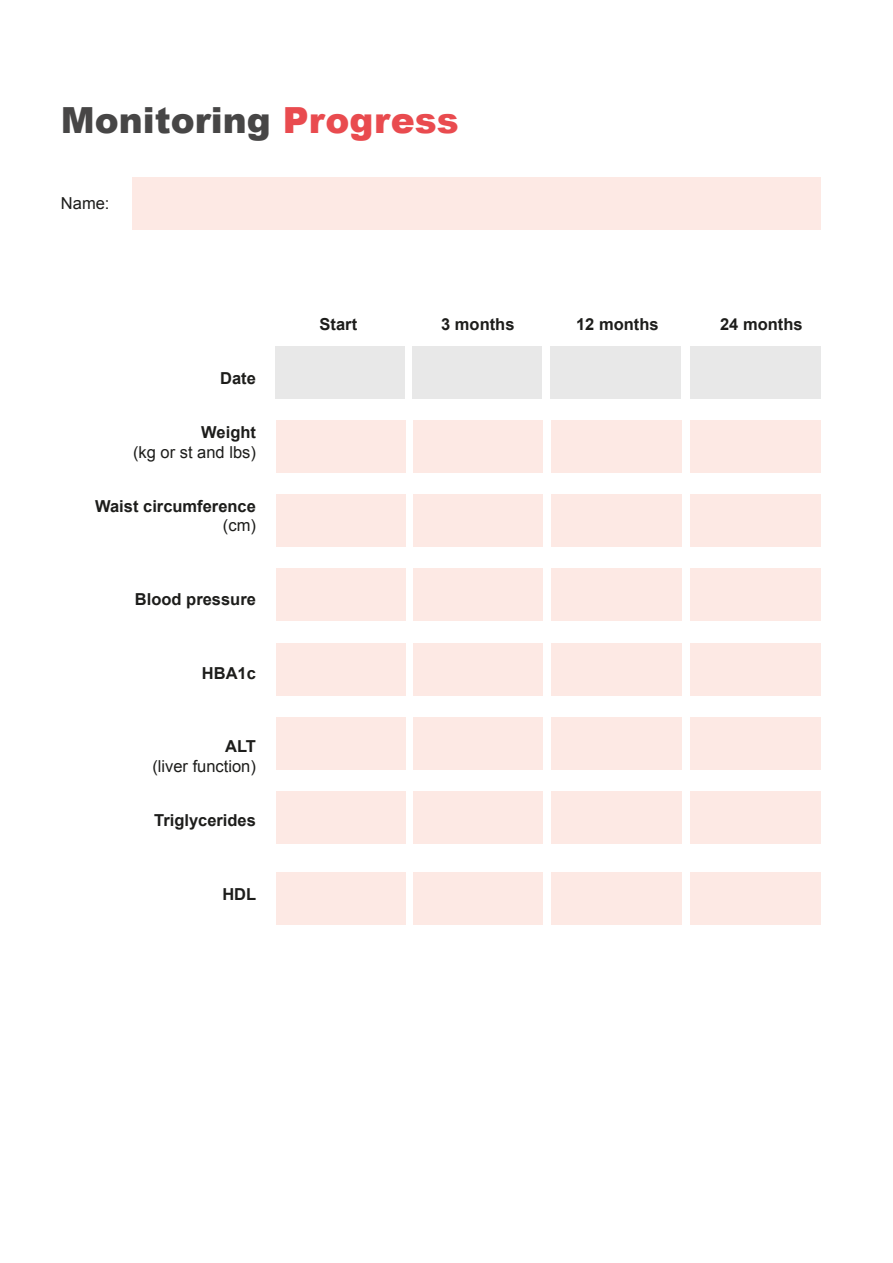
<style>
.page{position:relative;width:893px;height:1263px;background:#fff}
.page>*{position:absolute;margin:0;border:0;box-sizing:border-box;transform-origin:0 0}
.t1{font:900 36px "Arial";color:#474646}
.t2{font:700 16.5px/19.8px "Arial";color:#1d1d1b;text-align:right}
.t3{font:16.5px/19.8px "Arial";color:#1d1d1b;text-align:right}
.s1{color:#e94b4f}
.s2{font-weight:700}
.s3{font-weight:400}
</style>
<div class="page">
<div style="left:132px;top:177px;width:689px;height:53px;background:#fde9e4"></div>
<div style="left:276px;top:346px;width:129px;height:52px;background:#e8e8e8"></div>
<div style="left:413px;top:346px;width:129px;height:52px;background:#e8e8e8"></div>
<div style="left:550px;top:346px;width:131px;height:52px;background:#e8e8e8"></div>
<div style="left:690px;top:346px;width:131px;height:52px;background:#e8e8e8"></div>
<div style="left:276px;top:420px;width:129px;height:53px;background:#fde9e4"></div>
<div style="left:413px;top:420px;width:130px;height:53px;background:#fde9e4"></div>
<div style="left:551px;top:420px;width:131px;height:53px;background:#fde9e4"></div>
<div style="left:690px;top:420px;width:131px;height:53px;background:#fde9e4"></div>
<div style="left:276px;top:494px;width:129px;height:53px;background:#fde9e4"></div>
<div style="left:413px;top:494px;width:130px;height:53px;background:#fde9e4"></div>
<div style="left:551px;top:494px;width:131px;height:53px;background:#fde9e4"></div>
<div style="left:690px;top:494px;width:131px;height:53px;background:#fde9e4"></div>
<div style="left:276px;top:569px;width:129px;height:52px;background:#fde9e4"></div>
<div style="left:413px;top:569px;width:130px;height:52px;background:#fde9e4"></div>
<div style="left:551px;top:569px;width:131px;height:52px;background:#fde9e4"></div>
<div style="left:690px;top:569px;width:131px;height:52px;background:#fde9e4"></div>
<div style="left:276px;top:643px;width:129px;height:52px;background:#fde9e4"></div>
<div style="left:413px;top:643px;width:130px;height:52px;background:#fde9e4"></div>
<div style="left:551px;top:643px;width:131px;height:52px;background:#fde9e4"></div>
<div style="left:690px;top:643px;width:131px;height:52px;background:#fde9e4"></div>
<div style="left:276px;top:717px;width:129px;height:53px;background:#fde9e4"></div>
<div style="left:413px;top:717px;width:130px;height:53px;background:#fde9e4"></div>
<div style="left:551px;top:717px;width:131px;height:53px;background:#fde9e4"></div>
<div style="left:690px;top:717px;width:131px;height:53px;background:#fde9e4"></div>
<div style="left:276px;top:791px;width:129px;height:53px;background:#fde9e4"></div>
<div style="left:413px;top:791px;width:130px;height:53px;background:#fde9e4"></div>
<div style="left:551px;top:791px;width:131px;height:53px;background:#fde9e4"></div>
<div style="left:690px;top:791px;width:131px;height:53px;background:#fde9e4"></div>
<div style="left:276px;top:873px;width:129px;height:52px;background:#fde9e4"></div>
<div style="left:413px;top:873px;width:130px;height:52px;background:#fde9e4"></div>
<div style="left:551px;top:873px;width:131px;height:52px;background:#fde9e4"></div>
<div style="left:690px;top:873px;width:131px;height:52px;background:#fde9e4"></div>
<p class="t1" style="left:61px;top:94px;width:399px">Monitoring <span class="s1">Progress</span></p>
<p class="t3" style="left:61px;top:193px;width:50px">Name:</p>
<p class="t2" style="left:220px;top:369px;width:37px">Date</p>
<p class="t3" style="left:133px;top:422px;width:124px"><span class="s2">Weight<br></span>(kg or st and lbs)</p>
<p class="t2" style="left:95px;top:496px;width:162px">Waist circumference <span class="s3">(cm)</span></p>
<p class="t2" style="left:135px;top:590px;width:123px">Blood pressure</p>
<p class="t2" style="left:202px;top:663px;width:56px">HBA1c</p>
<p class="t3" style="left:152px;top:737px;width:105px"><span class="s2">ALT<br></span>(liver function)</p>
<p class="t2" style="left:154px;top:811px;width:103px">Triglycerides</p>
<p class="t2" style="left:222px;top:884px;width:35px">HDL</p>
<p class="t2" style="left:320px;top:314px;width:39px">Start</p>
<p class="t2" style="left:441px;top:314px;width:75px">3 months</p>
<p class="t2" style="left:576px;top:314px;width:84px">12 months</p>
<p class="t2" style="left:720px;top:314px;width:84px">24 months</p>
</div>
